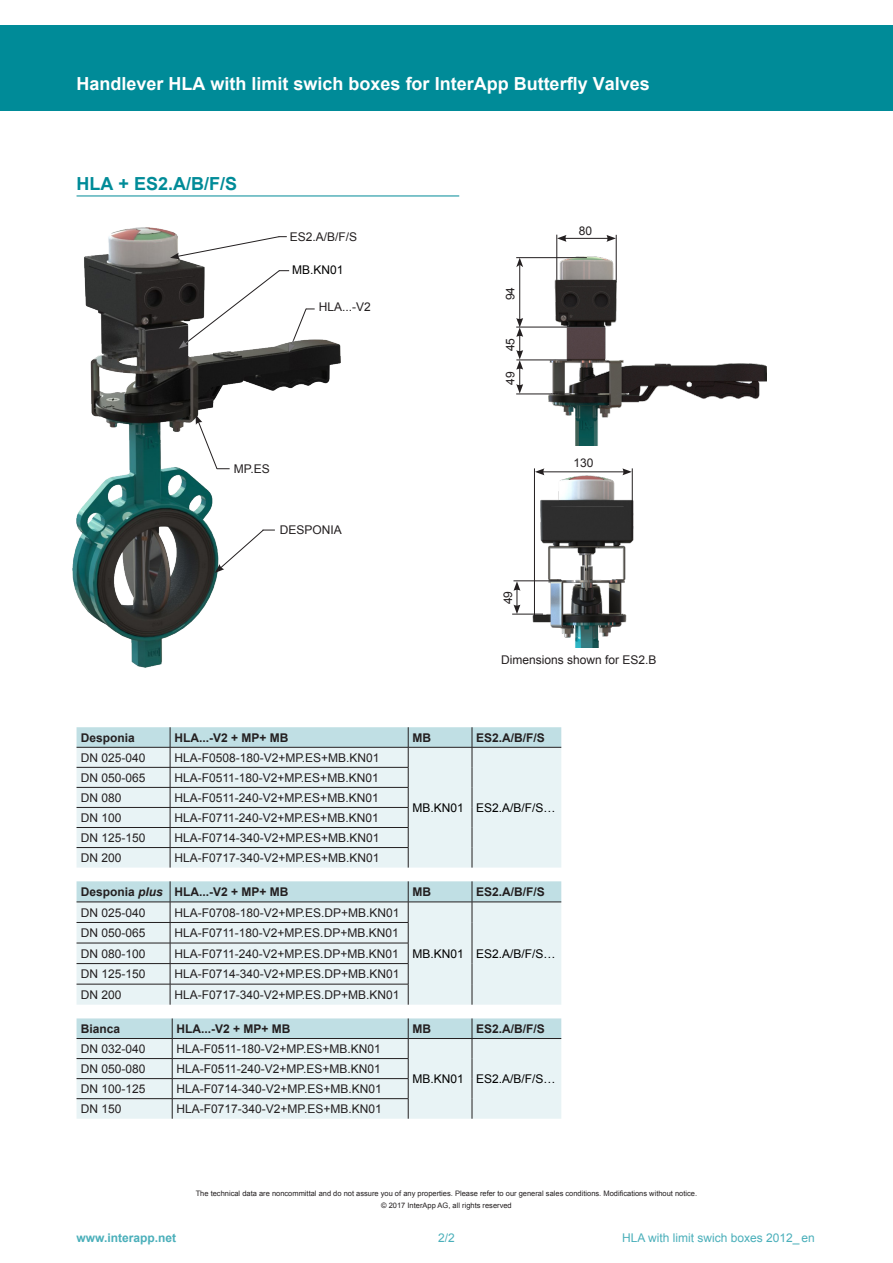
<style>
.page{position:relative;width:893px;height:1263px;background:#fff}
.page>*{position:absolute;margin:0;border:0;box-sizing:border-box;transform-origin:0 0}
.t1{font:700 18px "Arial";color:#fff}
.t2{font:700 18px "Arial";color:#008b98}
.t3{font:12px "Arial";color:#231f20}
.t4{font:700 12px "Arial";color:#231f20}
.t5{font:12px "Arial";color:#000}
.t6{font:12px "Arial";color:#4aafba}
.t7{font:700 12px "Arial";color:#4aafba}
.t8{font:7.5px "Arial";color:#231f20}
.s1{font-style:italic}
</style>
<div class="page">
<div style="left:0;top:26px;width:893px;height:85px;background:#008b98"></div>
<img style="left:72px;top:227px;width:269px;height:441px">
<svg style="left:170px;top:236px;width:117px;height:23px"></svg>
<svg style="left:196px;top:415px;width:34px;height:55px"></svg>
<svg style="left:215px;top:529px;width:60px;height:44px"></svg>
<svg style="left:513px;top:581px;width:7px;height:33px"></svg>
<hr style="left:542px;top:471px;width:83px;height:1px;background:#231f20">
<svg style="left:535px;top:468px;width:9px;height:5px"></svg>
<svg style="left:622px;top:468px;width:10px;height:5px"></svg>
<hr style="left:516px;top:327px;width:56px;height:1px;background:#231f20">
<hr style="left:519px;top:265px;width:1px;height:55px;background:#231f20">
<svg style="left:516px;top:258px;width:7px;height:9px"></svg>
<hr style="left:556px;top:235px;width:1px;height:47px;background:#231f20">
<hr style="left:616px;top:235px;width:1px;height:47px;background:#231f20">
<hr style="left:564px;top:238px;width:45px;height:1px;background:#231f20">
<svg style="left:557px;top:235px;width:9px;height:7px"></svg>
<svg style="left:606px;top:235px;width:10px;height:7px"></svg>
<svg style="left:516px;top:318px;width:7px;height:76px"></svg>
<svg style="left:77px;top:727px;width:484px;height:140px;background:#dce9eb"></svg>
<hr style="left:77px;top:847px;width:93px;height:1px;background:#231f20">
<hr style="left:170px;top:847px;width:238px;height:1px;background:#231f20">
<svg style="left:77px;top:1018px;width:484px;height:101px;background:#dae8eb"></svg>
<hr style="left:77px;top:196px;width:382px;height:1px;background:#008b98">
<svg style="left:77px;top:881px;width:484px;height:124px;background:#dae8ea"></svg>
<svg style="left:179px;top:270px;width:136px;height:82px"></svg>
<img style="left:549px;top:256px;width:218px;height:189px">
<hr style="left:516px;top:257px;width:71px;height:1px;background:#231f20">
<hr style="left:516px;top:360px;width:56px;height:1px;background:#231f20">
<hr style="left:516px;top:394px;width:56px;height:1px;background:#231f20">
<img style="left:533px;top:473px;width:101px;height:175px">
<hr style="left:534px;top:468px;width:1px;height:150px;background:#231f20">
<hr style="left:632px;top:468px;width:1px;height:70px;background:#231f20">
<hr style="left:512px;top:614px;width:31px;height:1px;background:#231f20">
<hr style="left:513px;top:580px;width:49px;height:1px;background:#231f20">
<p class="t1" style="left:77px;top:71px;width:575px">Handlever HLA with limit swich boxes for InterApp Butterfly Valves</p>
<p class="t2" style="left:77px;top:171px;width:162px">HLA + ES2.A/B/F/S</p>
<p class="t3" style="left:290px;top:228px;width:69px">ES2.A/B/F/S</p>
<p class="t5" style="left:292px;top:262px;width:53px">MB.KN01</p>
<p class="t3" style="left:319px;top:299px;width:54px">HLA...-V2</p>
<p class="t3" style="left:234px;top:461px;width:37px">MP.ES</p>
<p class="t3" style="left:280px;top:522px;width:64px">DESPONIA</p>
<p class="t3" style="left:502px;top:300px;width:15px;rotate:-90deg">94</p>
<p class="t3" style="left:502px;top:351px;width:15px;rotate:-90deg">45</p>
<p class="t3" style="left:502px;top:385px;width:15px;rotate:-90deg">49</p>
<p class="t3" style="left:500px;top:604px;width:15px;rotate:-90deg">49</p>
<p class="t3" style="left:579px;top:222px;width:15px">80</p>
<p class="t3" style="left:573px;top:455px;width:22px">130</p>
<p class="t3" style="left:501px;top:651px;width:157px">Dimensions shown for ES2.B</p>
<p class="t4" style="left:81px;top:729px;width:56px">Desponia</p>
<p class="t4" style="left:174px;top:729px;width:116px">HLA...-V2 + MP+ MB</p>
<p class="t4" style="left:412px;top:729px;width:20px">MB</p>
<p class="t4" style="left:476px;top:729px;width:70px">ES2.A/B/F/S</p>
<p class="t3" style="left:81px;top:750px;width:66px">DN 025-040</p>
<p class="t3" style="left:174px;top:750px;width:207px">HLA-F0508-180-V2+MP.ES+MB.KN01</p>
<p class="t3" style="left:81px;top:770px;width:66px">DN 050-065</p>
<p class="t3" style="left:174px;top:770px;width:206px">HLA-F0511-180-V2+MP.ES+MB.KN01</p>
<p class="t3" style="left:81px;top:790px;width:42px">DN 080</p>
<p class="t3" style="left:174px;top:790px;width:206px">HLA-F0511-240-V2+MP.ES+MB.KN01</p>
<p class="t3" style="left:81px;top:810px;width:42px">DN 100</p>
<p class="t3" style="left:174px;top:810px;width:206px">HLA-F0711-240-V2+MP.ES+MB.KN01</p>
<p class="t3" style="left:81px;top:830px;width:66px">DN 125-150</p>
<p class="t3" style="left:174px;top:830px;width:207px">HLA-F0714-340-V2+MP.ES+MB.KN01</p>
<p class="t3" style="left:81px;top:850px;width:42px">DN 200</p>
<p class="t3" style="left:174px;top:850px;width:207px">HLA-F0717-340-V2+MP.ES+MB.KN01</p>
<p class="t5" style="left:412px;top:800px;width:53px">MB.KN01</p>
<p class="t5" style="left:476px;top:800px;width:81px">ES2.A/B/F/S…</p>
<p class="t4" style="left:81px;top:884px;width:84px">Desponia <span class="s1">plus</span></p>
<p class="t4" style="left:174px;top:884px;width:116px">HLA...-V2 + MP+ MB</p>
<p class="t4" style="left:412px;top:884px;width:20px">MB</p>
<p class="t4" style="left:476px;top:884px;width:70px">ES2.A/B/F/S</p>
<p class="t3" style="left:81px;top:904px;width:66px">DN 025-040</p>
<p class="t3" style="left:174px;top:904px;width:227px">HLA-F0708-180-V2+MP.ES.DP+MB.KN01</p>
<p class="t5" style="left:412px;top:946px;width:53px">MB.KN01</p>
<p class="t5" style="left:476px;top:946px;width:81px">ES2.A/B/F/S…</p>
<p class="t3" style="left:81px;top:925px;width:66px">DN 050-065</p>
<p class="t3" style="left:174px;top:925px;width:226px">HLA-F0711-180-V2+MP.ES.DP+MB.KN01</p>
<p class="t3" style="left:81px;top:945px;width:66px">DN 080-100</p>
<p class="t3" style="left:174px;top:945px;width:226px">HLA-F0711-240-V2+MP.ES.DP+MB.KN01</p>
<p class="t3" style="left:81px;top:966px;width:66px">DN 125-150</p>
<p class="t3" style="left:174px;top:966px;width:227px">HLA-F0714-340-V2+MP.ES.DP+MB.KN01</p>
<p class="t3" style="left:81px;top:987px;width:42px">DN 200</p>
<p class="t3" style="left:174px;top:987px;width:227px">HLA-F0717-340-V2+MP.ES.DP+MB.KN01</p>
<p class="t4" style="left:81px;top:1020px;width:41px">Bianca</p>
<p class="t4" style="left:176px;top:1020px;width:116px">HLA...-V2 + MP+ MB</p>
<p class="t4" style="left:412px;top:1020px;width:20px">MB</p>
<p class="t4" style="left:476px;top:1020px;width:70px">ES2.A/B/F/S</p>
<p class="t3" style="left:81px;top:1041px;width:66px">DN 032-040</p>
<p class="t3" style="left:176px;top:1041px;width:206px">HLA-F0511-180-V2+MP.ES+MB.KN01</p>
<p class="t5" style="left:412px;top:1071px;width:53px">MB.KN01</p>
<p class="t5" style="left:476px;top:1071px;width:81px">ES2.A/B/F/S…</p>
<p class="t3" style="left:81px;top:1061px;width:66px">DN 050-080</p>
<p class="t3" style="left:176px;top:1061px;width:206px">HLA-F0511-240-V2+MP.ES+MB.KN01</p>
<p class="t3" style="left:81px;top:1081px;width:66px">DN 100-125</p>
<p class="t3" style="left:176px;top:1081px;width:207px">HLA-F0714-340-V2+MP.ES+MB.KN01</p>
<p class="t3" style="left:81px;top:1101px;width:42px">DN 150</p>
<p class="t3" style="left:176px;top:1101px;width:207px">HLA-F0717-340-V2+MP.ES+MB.KN01</p>
<p class="t8" style="left:196px;top:1188px;width:503px">The technical data are noncommittal and do not assure you of any properties. Please refer to our general sales conditions. Modifications without notice.</p>
<p class="t7" style="left:77px;top:1230px;width:101px">www.interapp.net</p>
<p class="t8" style="left:381px;top:1200px;width:132px">© 2017 InterApp AG, all rights reserved</p>
<p class="t6" style="left:438px;top:1230px;width:18px">2/2</p>
<p class="t6" style="left:622px;top:1230px;width:194px">HLA with limit swich boxes 2012_ en</p>
</div>
